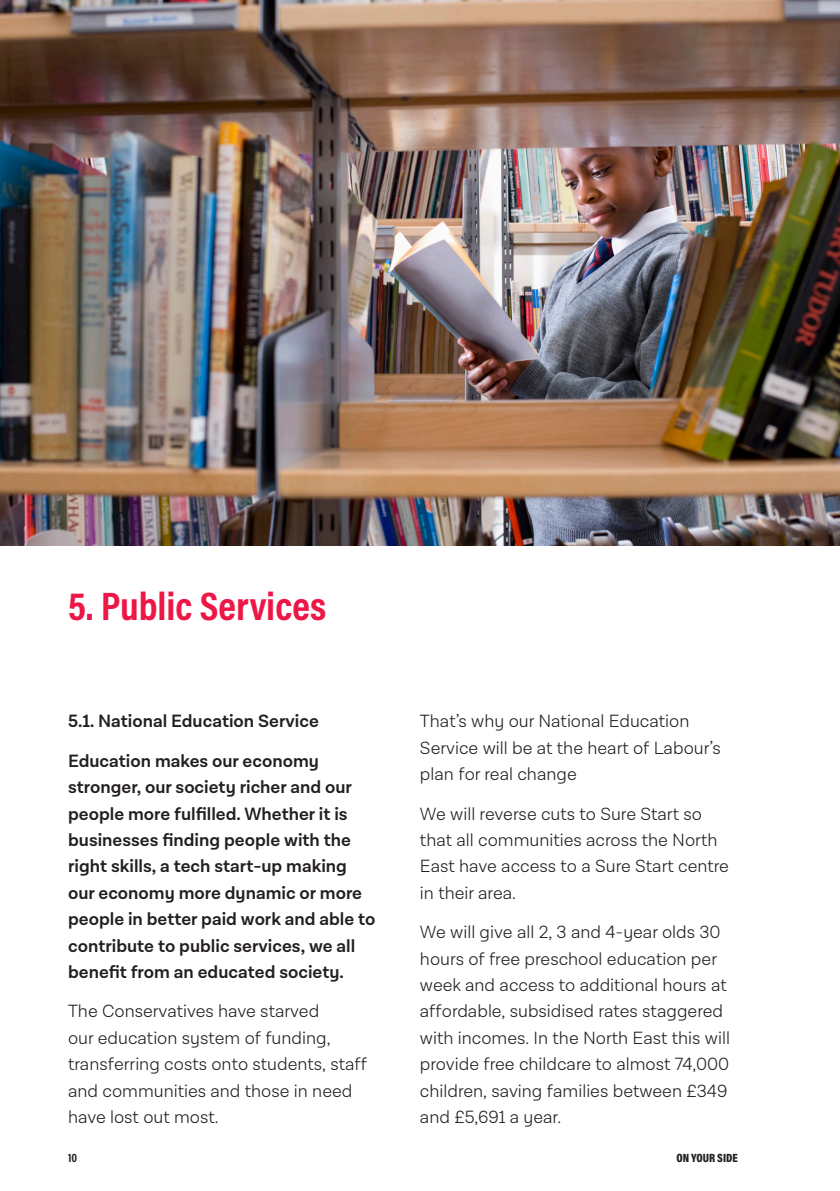
<style>
.page{position:relative;width:840px;height:1191px;background:#fff}
.page>*{position:absolute;margin:0;border:0;box-sizing:border-box;transform-origin:0 0}
.t1{font:700 40px "Acumin Pro Cond";color:#ed1747}
.Body{font:300 18px/26.4px "Lota Grotesque Alt 3";color:#231f20}
.Body-2{font:600 18px/26.4px "Lota Grotesque Alt 3";color:#231f20}
.t2{font:900 12px "Acumin Pro Cond";color:#231f20}
.t3{font:700 12px "Acumin Pro Cond";color:#231f20}
</style>
<div class="page">
<img style="left:0;top:0;width:839px;height:545px">
<p class="t1" style="left:68px;top:579px;width:259px">5. Public Services</p>
<p class="Body-2" style="left:68px;top:708px;width:252px">5.1. National Education Service</p>
<p class="Body-2" style="left:68px;top:748px;width:309px">Education makes our economy stronger, our society richer and our people more fulfilled. Whether it is businesses finding people with the right skills, a tech start-up making our economy more dynamic or more people in better paid work and able to contribute to public services, we all benefit from an educated society.</p>
<p class="Body" style="left:68px;top:998px;width:300px">The Conservatives have starved<br>our education system of funding, transferring costs onto students, staff and communities and those in need have lost out most.</p>
<p class="Body" style="left:420px;top:708px;width:302px">That’s why our National Education<br>Service will be at the heart of Labour’s plan for real change</p>
<p class="Body" style="left:420px;top:800px;width:310px">We will reverse cuts to Sure Start so that all communities across the North<br>East have access to a Sure Start centre in their area.</p>
<p class="Body" style="left:420px;top:919px;width:311px">We will give all 2, 3 and 4-year olds 30 hours of free preschool education per week and access to additional hours at affordable, subsidised rates staggered with incomes. In the North East this will provide free childcare to almost 74,000 children, saving families between £349 and £5,691 a year.</p>
<p class="t3" style="left:68px;top:1149px;width:11px">10</p>
<p class="t2" style="left:676px;top:1149px;width:63px">ON YOUR SIDE</p>
</div>
